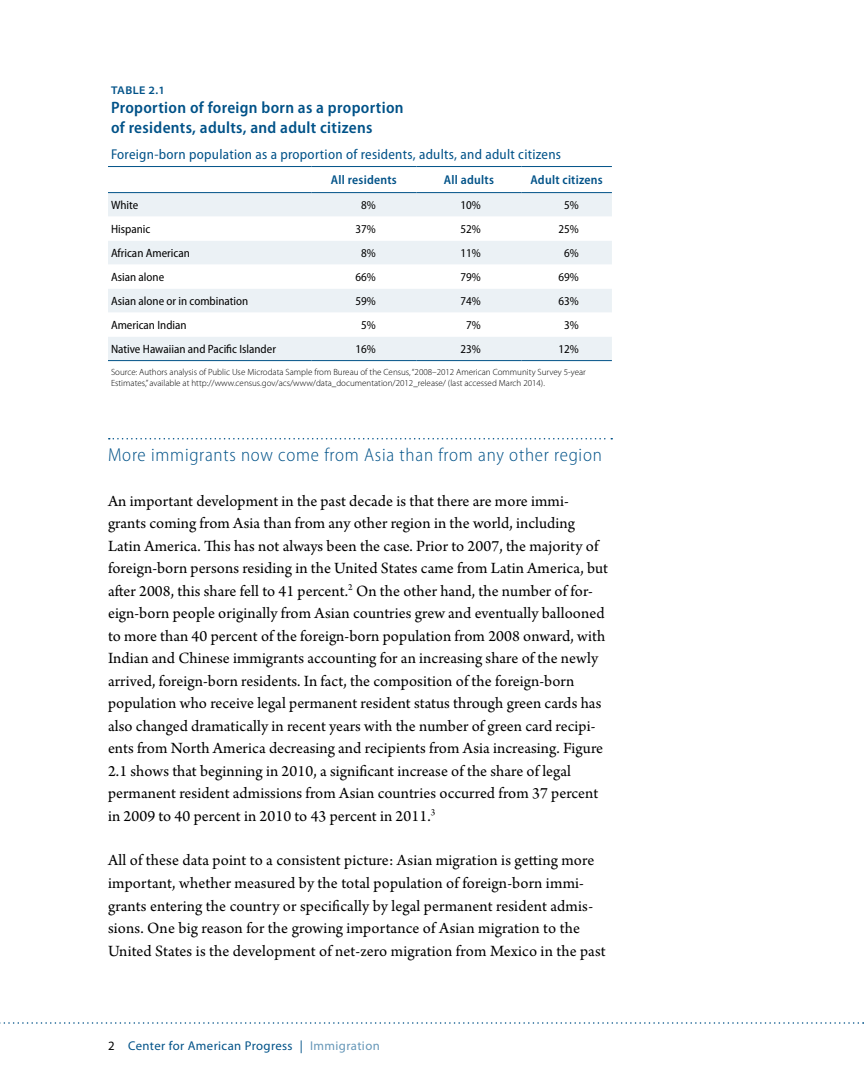
<style>
.page{position:relative;width:864px;height:1080px;background:#fff}
.page>*{position:absolute;margin:0;border:0;box-sizing:border-box;transform-origin:0 0}
.t1{font:300 semi-condensed 18.75px "Myriad Pro";letter-spacing:.04em;color:#005288}
.t2{font:16.5px/22.5px "Arno Pro";letter-spacing:.005em;color:#000}
.t3{font:600 semi-condensed 16.5px/19.5px "Myriad Pro";letter-spacing:.02em;color:#005288}
.t4{font:semi-condensed 14.25px "Myriad Pro";letter-spacing:.02em;color:#005288}
.t5{font:12.75px "Myriad Pro";letter-spacing:.03em;color:#005288}
.t6{font:600 semi-condensed 12.75px "Myriad Pro";letter-spacing:.02em;color:#005288}
.t7{font:semi-condensed 12px "Myriad Pro";color:#000}
.t8{font:600 semi-expanded 11.25px "Myriad Pro";letter-spacing:.04em;color:#005288}
.t9{font:300 9px/10.8px "Myriad Pro";color:#000}
.s1{color:#000}
.s2{color:#6697b8}
</style>
<div class="page">
<svg style="left:0;top:1022px;width:864px;height:2px"></svg>
<svg style="left:109px;top:438px;width:503px;height:2px"></svg>
<div style="left:108px;top:193px;width:504px;height:23px;background:#ebf1f5"></div>
<svg style="left:108px;top:241px;width:504px;height:121px;fill:#ebf1f5"></svg>
<hr style="left:108px;top:166px;width:203px;height:1px;background:#005288">
<hr style="left:311px;top:166px;width:105px;height:1px;background:#005288">
<hr style="left:416px;top:166px;width:105px;height:1px;background:#005288">
<hr style="left:521px;top:166px;width:91px;height:1px;background:#005288">
<hr style="left:108px;top:192px;width:203px;height:1px;background:#005288">
<hr style="left:311px;top:192px;width:105px;height:1px;background:#005288">
<hr style="left:416px;top:192px;width:105px;height:1px;background:#005288">
<hr style="left:521px;top:192px;width:91px;height:1px;background:#005288">
<hr style="left:108px;top:360px;width:203px;height:1px;background:#005288">
<hr style="left:311px;top:360px;width:105px;height:1px;background:#005288">
<hr style="left:416px;top:360px;width:105px;height:1px;background:#005288">
<hr style="left:521px;top:360px;width:91px;height:1px;background:#005288">
<p class="t8" style="left:111px;top:84px;width:55px">TABLE 2.1</p>
<p class="t3" style="left:111px;top:98px;width:294px">Proportion of foreign born as a proportion of residents, adults, and adult citizens</p>
<p class="t4" style="left:111px;top:147px;width:452px">Foreign-born population as a proportion of residents, adults, and adult citizens</p>
<p class="t6" style="left:331px;top:172px;width:67px">All residents</p>
<p class="t6" style="left:444px;top:172px;width:52px">All adults</p>
<p class="t6" style="left:530px;top:172px;width:74px">Adult citizens</p>
<p class="t7" style="left:111px;top:199px;width:29px">White</p>
<p class="t7" style="left:361px;top:199px;width:16px">8%</p>
<p class="t7" style="left:461px;top:199px;width:22px">10%</p>
<p class="t7" style="left:564px;top:199px;width:16px">5%</p>
<p class="t7" style="left:111px;top:223px;width:41px">Hispanic</p>
<p class="t7" style="left:356px;top:223px;width:22px">37%</p>
<p class="t7" style="left:461px;top:223px;width:22px">52%</p>
<p class="t7" style="left:559px;top:223px;width:22px">25%</p>
<p class="t7" style="left:111px;top:247px;width:80px">African American</p>
<p class="t7" style="left:361px;top:247px;width:16px">8%</p>
<p class="t7" style="left:461px;top:247px;width:22px">11%</p>
<p class="t7" style="left:564px;top:247px;width:16px">6%</p>
<p class="t7" style="left:111px;top:271px;width:55px">Asian alone</p>
<p class="t7" style="left:356px;top:271px;width:22px">66%</p>
<p class="t7" style="left:461px;top:271px;width:22px">79%</p>
<p class="t7" style="left:559px;top:271px;width:22px">69%</p>
<p class="t7" style="left:111px;top:295px;width:139px">Asian alone or in combination</p>
<p class="t7" style="left:356px;top:295px;width:22px">59%</p>
<p class="t7" style="left:461px;top:295px;width:22px">74%</p>
<p class="t7" style="left:559px;top:295px;width:22px">63%</p>
<p class="t7" style="left:111px;top:319px;width:77px">American Indian</p>
<p class="t7" style="left:361px;top:319px;width:16px">5%</p>
<p class="t7" style="left:466px;top:319px;width:16px">7%</p>
<p class="t7" style="left:564px;top:319px;width:16px">3%</p>
<p class="t7" style="left:111px;top:343px;width:166px">Native Hawaiian and Pacific Islander</p>
<p class="t7" style="left:356px;top:343px;width:22px">16%</p>
<p class="t7" style="left:461px;top:343px;width:22px">23%</p>
<p class="t7" style="left:559px;top:343px;width:22px">12%</p>
<p class="t9" style="left:111px;top:366px;width:476px">Source: Authors analysis of Public Use Microdata Sample from Bureau of the Census, “2008–2012 American Community Survey 5-year<br>Estimates,” available at http://www.census.gov/acs/www/data_documentation/2012_release/ (last accessed March 2014).</p>
<p class="t1" style="left:108px;top:444px;width:495px">More immigrants now come from Asia than from any other region</p>
<p class="t2" style="left:108px;top:490px;width:502px">An important development in the past decade is that there are more immi&shy;grants coming from Asia than from any other region in the world, including Latin America. This has not always been the case. Prior to 2007, the majority of foreign-born persons residing in the United States came from Latin America, but after 2008, this share fell to 41 percent.<sup>2</sup> On the other hand, the number of for&shy;eign-born people originally from Asian countries grew and eventually ballooned to more than 40 percent of the foreign-born population from 2008 onward, with Indian and Chinese immigrants accounting for an increasing share of the newly arrived, foreign-born residents. In fact, the composition of the foreign-born population who receive legal permanent resident status through green cards has also changed dramatically in recent years with the number of green card recipi&shy;ents from North America decreasing and recipients from Asia increasing. Figure 2.1 shows that beginning in 2010, a significant increase of the share of legal permanent resident admissions from Asian countries occurred from 37 percent in 2009 to 40 percent in 2010 to 43 percent in 2011.<sup>3</sup></p>
<p class="t2" style="left:108px;top:850px;width:499px">All of these data point to a consistent picture: Asian migration is getting more important, whether measured by the total population of foreign-born immi&shy;grants entering the country or specifically by legal permanent resident admis&shy;sions. One big reason for the growing importance of Asian migration to the United States is the development of net-zero migration from Mexico in the past</p>
<p class="t5" style="left:108px;top:1038px;width:273px"><span class="s1">2</span> Center for American Progress | <span class="s2">Immigration</span></p>
</div>
